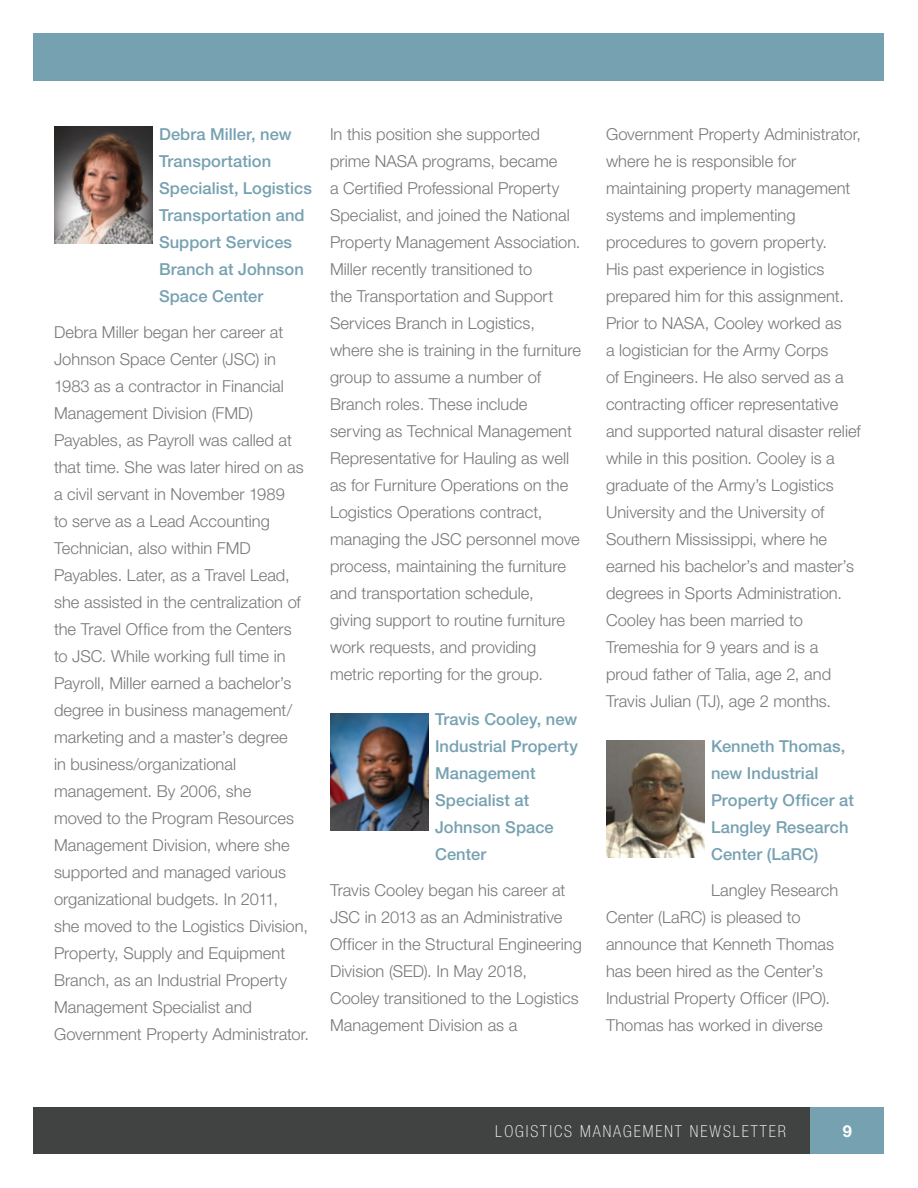
<style>
.page{position:relative;width:918px;height:1188px;background:#fff}
.page>*{position:absolute;margin:0;border:0;box-sizing:border-box;transform-origin:0 0}
.BODY_TEXT{font:300 16.5px/27px "Helvetica Neue LT Std";color:#76787b}
.H2_2{font:500 16.5px/27px "Helvetica Neue LT Std";letter-spacing:.005em;color:#76a1b1}
.H2_2_WITH_PORTRAIT{font:500 16.5px/27px "Helvetica Neue LT Std";letter-spacing:.005em;color:#76a1b1}
.t1{font:100 condensed 16.5px "Helvetica Neue LT Std";letter-spacing:.12em;color:#fff}
.t2{font:700 16.5px "Helvetica Neue LT Std";color:#fff}
</style>
<div class="page">
<div style="left:34px;top:1108px;width:850px;height:46px;background:#404341"></div>
<div style="left:811px;top:1108px;width:73px;height:46px;background:#76a1b1"></div>
<div style="left:34px;top:34px;width:850px;height:47px;background:#76a1b1"></div>
<img style="left:54px;top:127px;width:98px;height:117px">
<img style="left:330px;top:713px;width:98px;height:117px">
<img style="left:606px;top:740px;width:98px;height:117px">
<p class="H2_2_WITH_PORTRAIT" style="left:159px;top:120px;width:154px">Debra Miller, new<br>Transportation<br>Specialist, Logistics<br>Transportation and<br>Support Services<br>Branch at Johnson<br>Space Center</p>
<p class="BODY_TEXT" style="left:54px;top:318px;width:257px">Debra Miller began her career at<br>Johnson Space Center (JSC) in<br>1983 as a contractor in Financial<br>Management Division (FMD)<br>Payables, as Payroll was called at that time. She was later hired on as a civil servant in November 1989<br>to serve as a Lead Accounting<br>Technician, also within FMD<br>Payables. Later, as a Travel Lead, she assisted in the centralization of the Travel Office from the Centers to JSC. While working full time in<br>Payroll, Miller earned a bachelor’s degree in business management/ marketing and a master’s degree<br>in business/organizational management. By 2006, she<br>moved to the Program Resources<br>Management Division, where she supported and managed various organizational budgets. In 2011,<br>she moved to the Logistics Division,<br>Property, Supply and Equipment<br>Branch, as an Industrial Property<br>Management Specialist and<br>Government Property Administrator.</p>
<p class="BODY_TEXT" style="left:330px;top:120px;width:253px">In this position she supported prime NASA programs, became<br>a Certified Professional Property<br>Specialist, and joined the National<br>Property Management Association.<br>Miller recently transitioned to<br>the Transportation and Support<br>Services Branch in Logistics, where she is training in the furniture group to assume a number of<br>Branch roles. These include serving as Technical Management<br>Representative for Hauling as well as for Furniture Operations on the<br>Logistics Operations contract, managing the JSC personnel move process, maintaining the furniture and transportation schedule,<br>giving support to routine furniture work requests, and providing metric reporting for the group.</p>
<h2 class="H2_2" style="left:435px;top:705px;width:144px">Travis Cooley, new<br>Industrial Property<br>Management<br>Specialist at<br>Johnson Space<br>Center</h2>
<p class="BODY_TEXT" style="left:330px;top:876px;width:253px">Travis Cooley began his career at<br>JSC in 2013 as an Administrative<br>Officer in the Structural Engineering<br>Division (SED). In May 2018,<br>Cooley transitioned to the Logistics<br>Management Division as a</p>
<p class="BODY_TEXT" style="left:606px;top:120px;width:257px">Government Property Administrator, where he is responsible for maintaining property management systems and implementing procedures to govern property.<br>His past experience in logistics prepared him for this assignment.<br>Prior to NASA, Cooley worked as<br>a logistician for the Army Corps<br>of Engineers. He also served as a contracting officer representative and supported natural disaster relief while in this position. Cooley is a graduate of the Army’s Logistics<br>University and the University of<br>Southern Mississippi, where he earned his bachelor’s and master’s degrees in Sports Administration.<br>Cooley has been married to<br>Tremeshia for 9 years and is a proud father of Talia, age 2, and<br>Travis Julian (TJ), age 2 months.</p>
<h2 class="H2_2" style="left:711px;top:732px;width:144px">Kenneth Thomas, new Industrial<br>Property Officer at<br>Langley Research<br>Center (LaRC)</h2>
<p class="BODY_TEXT" style="left:606px;top:876px;width:234px;text-indent:105px">Langley Research<br>Center (LaRC) is pleased to announce that Kenneth Thomas has been hired as the Center’s<br>Industrial Property Officer (IPO).<br>Thomas has worked in diverse</p>
<p class="t1" style="left:495px;top:1122px;width:292px">LOGISTICS MANAGEMENT NEWSL ETTER</p>
<p class="t2" style="left:843px;top:1121px;width:11px">9</p>
</div>
